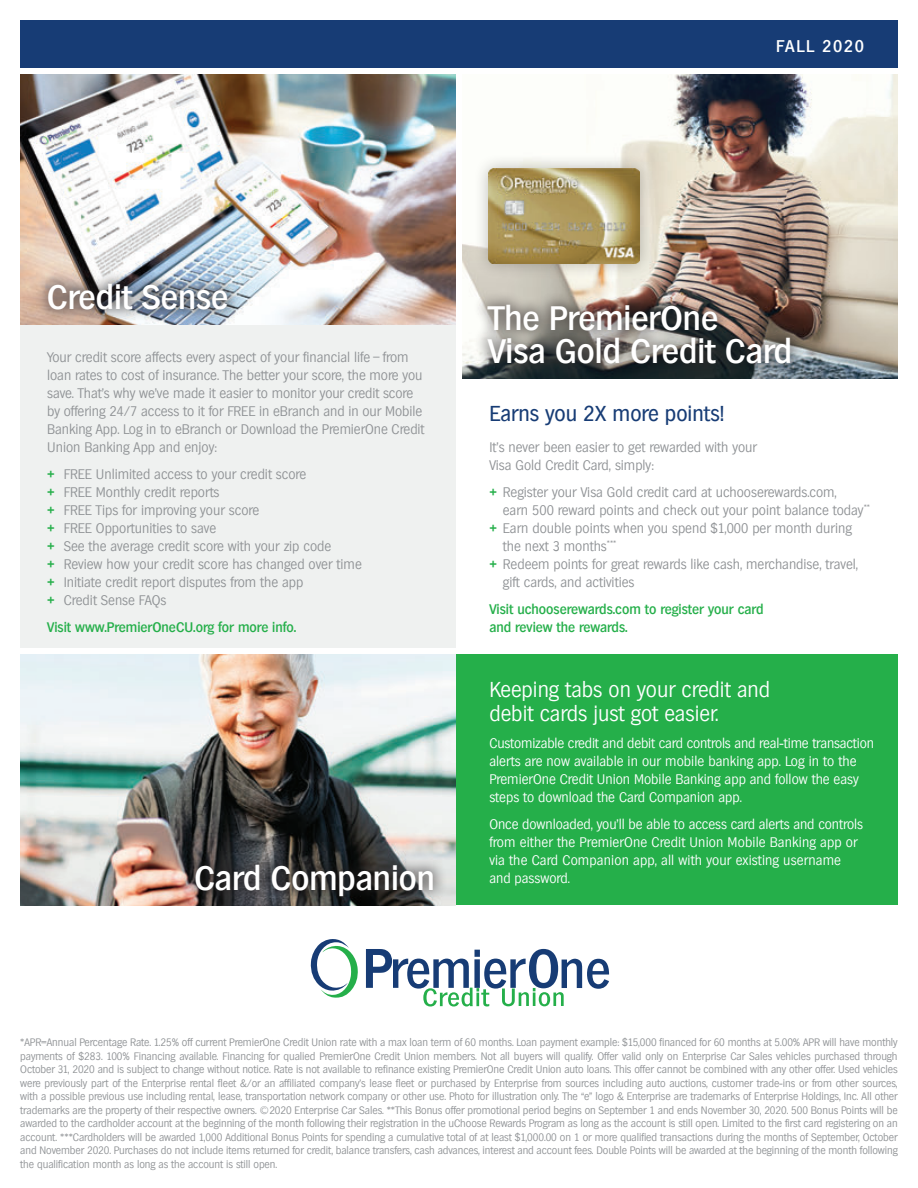
<style>
.page{position:relative;width:918px;height:1188px;background:#fff}
.page>*{position:absolute;margin:0;border:0;box-sizing:border-box;transform-origin:0 0}
.t1{font:500 33px/33px "Hamburg Serial";color:#fff}
.t2{font:300 21px/24px "Hamburg Serial";color:#fff}
.t3{font:21px "Hamburg Serial";color:#173c75}
.t4{font:500 16.5px "Hamburg Serial";letter-spacing:.1em;color:#fff}
.t5{font:300 13.5px/18px "Hamburg Serial";color:#8f9295}
.t6{font:300 13.5px/18px "Hamburg Serial";color:#fff}
.t7{font:500 13.5px/18px "Hamburg Serial";color:#25af4a}
.t8{font:300 10.5px/13.5px "Hamburg Serial";letter-spacing:-.005em;color:#8f9295;text-align:justify}
.s1{font-weight:500;color:#25af4a}
</style>
<div class="page">
<div style="left:20px;top:20px;width:878px;height:48px;background:#173c75"></div>
<div style="left:20px;top:655px;width:878px;height:250px;background:#25af4a"></div>
<div style="left:20px;top:74px;width:436px;height:574px;background:#eff1f0"></div>
<img style="left:20px;top:74px;width:436px;height:250px">
<div style="left:34px;top:269px;width:208px;height:55px;background:#231f20;opacity:.5"></div>
<img style="left:462px;top:74px;width:436px;height:304px">
<div style="left:473px;top:290px;width:332px;height:88px;background:#231f20;opacity:.5"></div>
<div style="left:474px;top:153px;width:181px;height:126px;background:#231f20;opacity:.3"></div>
<img style="left:489px;top:169px;width:150px;height:95px">
<svg style="left:311px;top:939px;width:47px;height:59px"></svg>
<svg style="left:366px;top:949px;width:243px;height:58px"></svg>
<img style="left:20px;top:655px;width:436px;height:250px">
<div style="left:181px;top:849px;width:267px;height:61px;background:#231f20;opacity:.5"></div>
<h3 class="t4" style="left:776px;top:34px;width:89px">FALL 2020</h3>
<h1 class="t1" style="left:47px;top:279px;width:183px">Credit Sense</h1>
<p class="t5" style="left:47px;top:347px;width:379px">Your credit score affects every aspect of your financial life – from loan rates to cost of insurance. The better your score, the more you save. That’s why we’ve made it easier to monitor your credit score by offering 24/7 access to it for FREE in eBranch and in our Mobile Banking App. Log in to eBranch or Download the PremierOne Credit Union Banking App and enjoy:</p>
<p class="t5" style="left:47px;top:464px;width:316px"><span class="s1">+</span> FREE Unlimited access to your credit score<br><span class="s1">+</span> FREE Monthly credit reports<br><span class="s1">+</span> FREE Tips for improving your score<br><span class="s1">+</span> FREE Opportunities to save<br><span class="s1">+</span> See the average credit score with your zip code<br><span class="s1">+</span> Review how your credit score has changed over time <span class="s1">+</span> Initiate credit report disputes from the app<br><span class="s1">+</span> Credit Sense FAQs</p>
<p class="t7" style="left:47px;top:617px;width:251px">Visit www.PremierOneCU.org for more info.</p>
<h1 class="t1" style="left:194px;top:859px;width:242px">Card Companion</h1>
<h1 class="t1" style="left:488px;top:300px;width:306px">The PremierOne<br>Visa Gold Credit Card</h1>
<h2 class="t3" style="left:489px;top:399px;width:236px">Earns you 2X more points!</h2>
<p class="t5" style="left:489px;top:437px;width:269px">It’s never been easier to get rewarded with your<br>Visa Gold Credit Card, simply:</p>
<p class="t5" style="left:489px;top:482px;width:349px"><span class="s1">+</span> Register your Visa Gold credit card at uchooserewards.com,</p>
<p class="t5" style="left:503px;top:500px;width:369px">earn 500 reward points and check out your point balance today<sup>**</sup></p>
<p class="t5" style="left:489px;top:518px;width:364px"><span class="s1">+</span> Earn double points when you spend $1,000 per month during</p>
<p class="t5" style="left:503px;top:536px;width:115px">the next 3 months<sup>***</sup></p>
<p class="t5" style="left:489px;top:554px;width:370px"><span class="s1">+</span> Redeem points for great rewards like cash, merchandise, travel,</p>
<p class="t5" style="left:503px;top:572px;width:133px">gift cards, and activities</p>
<p class="t7" style="left:489px;top:599px;width:276px">Visit uchooserewards.com to register your card and review the rewards.</p>
<h2 class="t2" style="left:489px;top:677px;width:282px">Keeping tabs on your credit and debit cards just got easier.</h2>
<p class="t6" style="left:489px;top:734px;width:386px">Customizable credit and debit card controls and real-time transaction alerts are now available in our mobile banking app. Log in to the PremierOne Credit Union Mobile Banking app and follow the easy steps to download the Card Companion app.</p>
<p class="t6" style="left:489px;top:815px;width:375px">Once downloaded, you’ll be able to access card alerts and controls from either the PremierOne Credit Union Mobile Banking app or via the Card Companion app, all with your existing username and password.</p>
<p class="t8" style="left:20px;top:1035px;width:879px">*APR=Annual Percentage Rate. 1.25% off current PremierOne Credit Union rate with a max loan term of 60 months. Loan payment example: $15,000 financed for 60 months at 5.00% APR will have monthly payments of $283. 100% Financing available. Financing for qualied PremierOne Credit Union members. Not all buyers will qualify. Offer valid only on Enterprise Car Sales vehicles purchased through October 31, 2020 and is subject to change without notice. Rate is not available to refinance existing PremierOne Credit Union auto loans. This offer cannot be combined with any other offer. Used vehicles were previously part of the Enterprise rental fleet &amp;/or an affiliated company’s lease fleet or purchased by Enterprise from sources including auto auctions, customer trade-ins or from other sources, with a possible previous use including rental, lease, transportation network company or other use. Photo for illustration only. The “e” logo &amp; Enterprise are trademarks of Enterprise Holdings, Inc. All other trademarks are the property of their respective owners. ©2020 Enterprise Car Sales. **This Bonus offer promotional period begins on September 1 and ends November 30, 2020. 500 Bonus Points will be awarded to the cardholder account at the beginning of the month following their registration in the uChoose Rewards Program as long as the account is still open. Limited to the first card registering on an account. ***Cardholders will be awarded 1,000 Additional Bonus Points for spending a cumulative total of at least $1,000.00 on 1 or more qualified transactions during the months of September, October and November 2020. Purchases do not include items returned for credit, balance transfers, cash advances, interest and account fees. Double Points will be awarded at the beginning of the month following the qualification month as long as the account is still open.</p>
</div>
